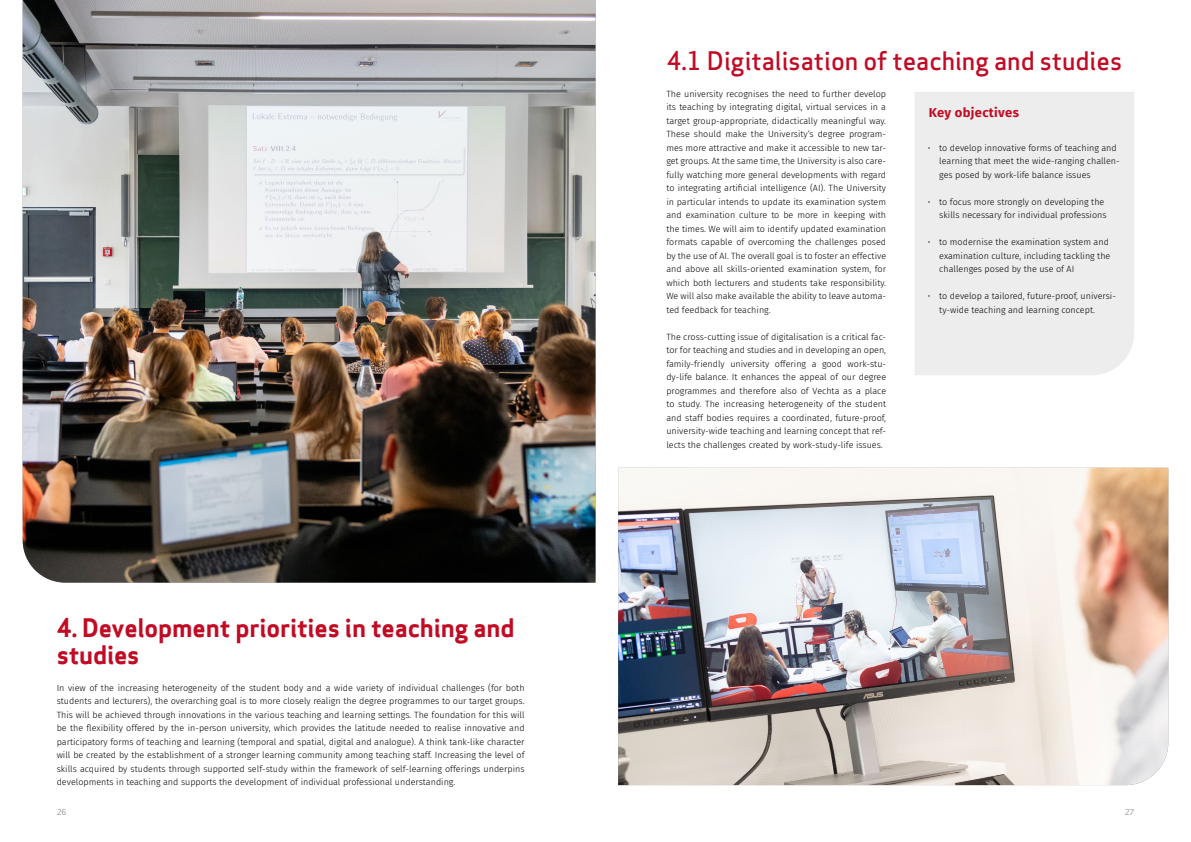
<style>
.page{position:relative;width:1191px;height:842px;background:#fff}
.page>*{position:absolute;margin:0;border:0;box-sizing:border-box;transform-origin:0 0}
.t1{font:700 25px/27px "Apex Sans";letter-spacing:-.005em;color:#c10b25}
.t2{font:500 25px "Apex Sans";color:#c10b25}
.t3{font:700 13px "Fira Sans";letter-spacing:.025em;color:#c10b25}
.t4{font:300 9px/13.5px "Fira Sans";color:#000;text-align:justify}
.t5{font:8px "Apex Sans";color:#878787}
</style>
<div class="page">
<img style="left:23px;top:0;width:572px;height:583px">
<img style="left:618px;top:468px;width:550px;height:317px">
<div style="left:915px;top:92px;width:219px;height:283px;background:#ededed"></div>
<h1 class="t1" style="left:57px;top:614px;width:459px">4. Development priorities in teaching and studies</h1>
<p class="t4" style="left:57px;top:681px;width:469px">In view of the increasing heterogeneity of the student body and a wide variety of individual challenges (for both students and lecturers), the overarching goal is to more closely realign the degree programmes to our target groups.<br>This will be achieved through innovations in the various teaching and learning settings. The foundation for this will be the flexibility offered by the in-person university, which provides the latitude needed to realise innovative and participatory forms of teaching and learning (temporal and spatial, digital and analogue). A think tank-like character will be created by the establishment of a stronger learning community among teaching staff. Increasing the level of skills acquired by students through supported self-study within the framework of self-learning offerings underpins developments in teaching and supports the development of individual professional understanding.</p>
<h1 class="t2" style="left:666px;top:38px;width:457px">4.1 Digitalisation of teaching and studies</h1>
<p class="t4" style="left:666px;top:87px;width:221px">The university recognises the need to further develop its teaching by integrating digital, virtual services in a target group-appropriate, didactically meaningful way.<br>These should make the University‘s degree program&shy;mes more attractive and make it accessible to new tar&shy;get groups. At the same time, the University is also care&shy;fully watching more general developments with regard to integrating artificial intelligence (AI). The University in particular intends to update its examination system and examination culture to be more in keeping with the times. We will aim to identify updated examination formats capable of overcoming the challenges posed by the use of AI. The overall goal is to foster an effective and above all skills-oriented examination system, for which both lecturers and students take responsibility.<br>We will also make available the ability to leave automa&shy;ted feedback for teaching.</p>
<p class="t4" style="left:666px;top:330px;width:221px">The cross-cutting issue of digitalisation is a critical fac&shy;tor for teaching and studies and in developing an open, family-friendly university offering a good work-stu&shy;dy-life balance. It enhances the appeal of our degree programmes and therefore also of Vechta as a place to study. The increasing heterogeneity of the student and staff bodies requires a coordinated, future-proof, university-wide teaching and learning concept that ref&shy;lects the challenges created by work-study-life issues.</p>
<h2 class="t3" style="left:928px;top:102px;width:92px">Key objectives</h2>
<p class="t4" style="left:939px;top:141px;width:182px;text-align:left;text-indent:-11px">• to develop innovative forms of teaching and learning that meet the wide-ranging challen&shy;ges posed by work-life balance issues</p>
<p class="t4" style="left:928px;top:195px;width:180px;text-align:right">• to focus more strongly on developing the skills necessary for individual professions</p>
<p class="t4" style="left:939px;top:235px;width:173px;text-align:left;text-indent:-11px">• to modernise the examination system and examination culture, including tackling the challenges posed by the use of AI</p>
<p class="t4" style="left:939px;top:289px;width:178px;text-indent:-11px">• to develop a tailored, future-proof, universi&shy;ty-wide teaching and learning concept.</p>
<p class="t5" style="left:57px;top:806px;width:11px">26</p>
<p class="t5" style="left:1124px;top:805px;width:11px">27</p>
</div>
